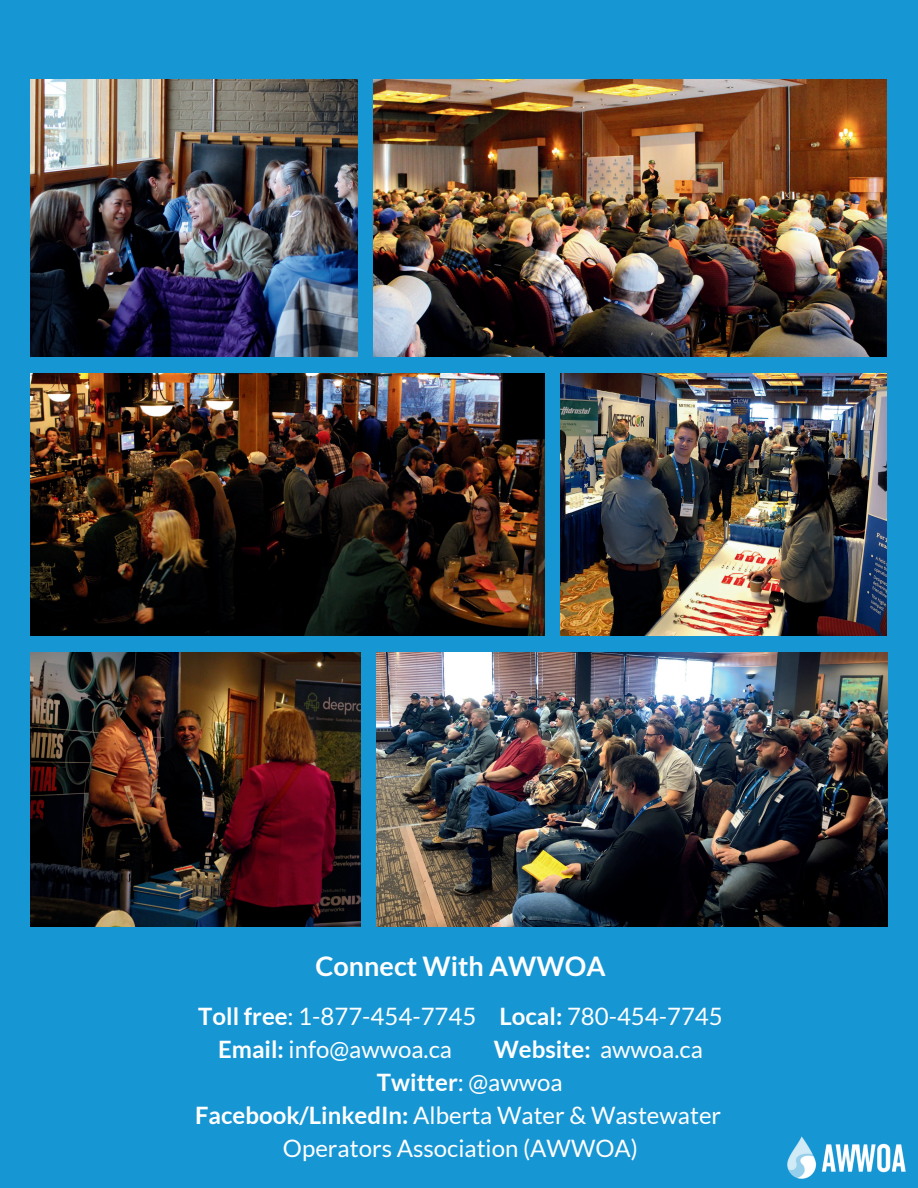
<style>
.page{position:relative;width:918px;height:1188px;background:#fff}
.page>*{position:absolute;margin:0;border:0;box-sizing:border-box;transform-origin:0 0}
.t1{font:700 27px "Lato";color:#fff}
.t2{font:24px/33px "Lato";color:#fff}
.t3{font:700 24px "Lato";color:#fff}
.s1{font-weight:700}
.s2{font-weight:400}
</style>
<div class="page">
<div style="left:0;top:926px;width:918px;height:262px;background:#1796d4"></div>
<img style="left:787px;top:1136px;width:119px;height:43px">
<div style="left:0;top:0;width:31px;height:1188px;background:#1796d4"></div>
<div style="left:0;top:0;width:918px;height:84px;background:#1796d4"></div>
<img style="left:31px;top:80px;width:328px;height:277px">
<img style="left:373px;top:80px;width:514px;height:277px">
<img style="left:31px;top:373px;width:514px;height:263px">
<img style="left:560px;top:373px;width:327px;height:263px">
<div style="left:887px;top:0;width:31px;height:1123px;background:#1796d4"></div>
<img style="left:31px;top:652px;width:331px;height:274px">
<img style="left:376px;top:652px;width:512px;height:274px">
<div style="left:545px;top:362px;width:15px;height:282px;background:#1796d4"></div>
<div style="left:0;top:357px;width:895px;height:16px;background:#1796d4"></div>
<div style="left:362px;top:644px;width:14px;height:282px;background:#1796d4"></div>
<div style="left:359px;top:75px;width:14px;height:282px;background:#1796d4"></div>
<div style="left:23px;top:636px;width:864px;height:16px;background:#1796d4"></div>
<p class="t1" style="left:316px;top:951px;width:291px">Connect With AWWOA</p>
<p class="t2" style="left:218px;top:1000px;width:506px;text-indent:-20px"><span class="s1">Toll free</span>: 1-877-454-7745 <span class="s1">Local:</span> 780-454-7745<br><span class="s1">Email:</span> info@awwoa.ca</p>
<p class="t3" style="left:494px;top:1036px;width:211px">Website: <span class="s2">awwoa.ca</span></p>
<p class="t3" style="left:377px;top:1069px;width:187px">Twitter<span class="s2">: @awwoa</span></p>
<p class="t2" style="left:195px;top:1099px;width:528px"><span class="s1">Facebook/LinkedIn:</span> Alberta Water &amp; Wastewater</p>
<p class="t2" style="left:283px;top:1132px;width:357px">Operators Association (AWWOA)</p>
</div>
